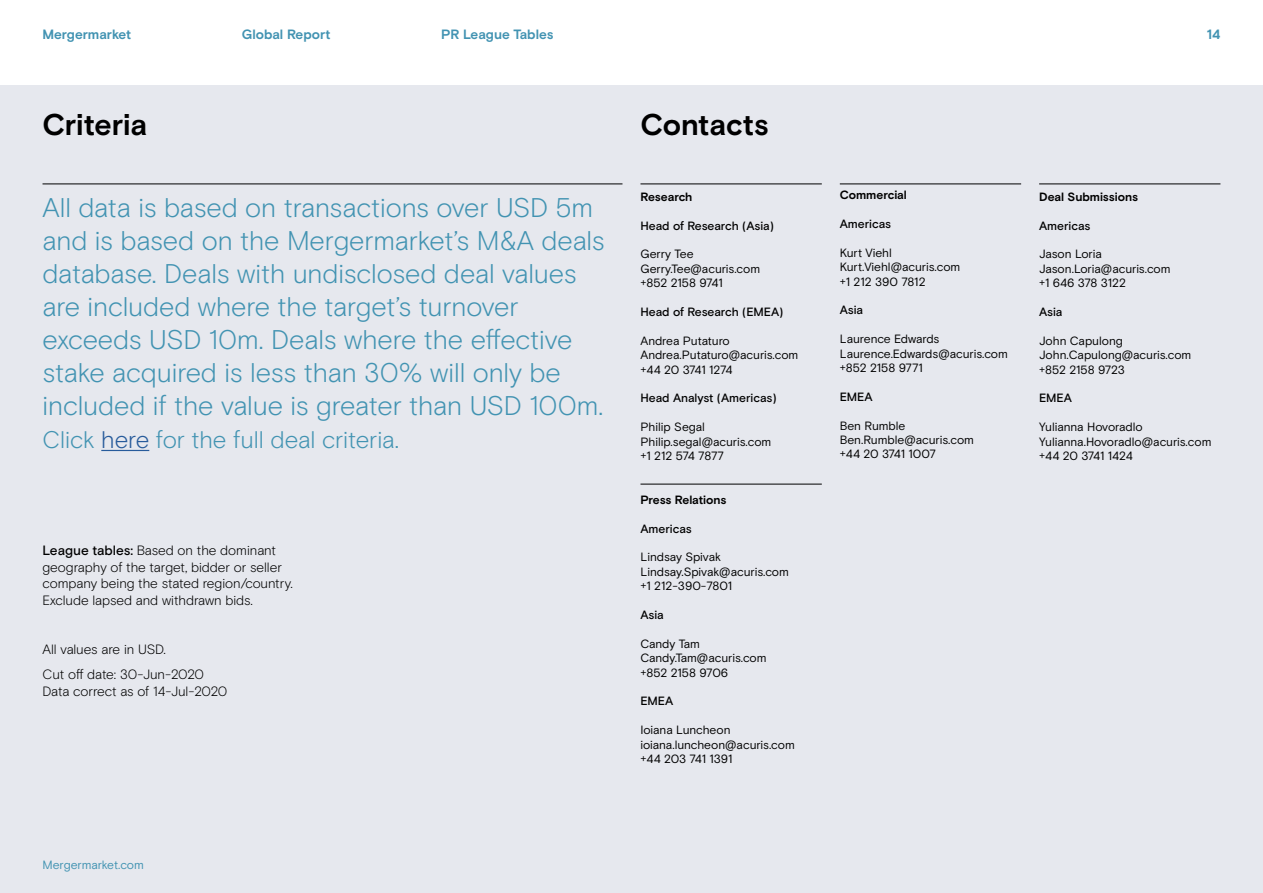
<style>
.page{position:relative;width:1263px;height:893px;background:#fff}
.page>*{position:absolute;margin:0;border:0;box-sizing:border-box;transform-origin:0 0}
.t1{font:700 30px "Basis Grotesque";letter-spacing:-.005em;color:#000}
.t2{font:300 27px/33px "Basis Grotesque";letter-spacing:-.005em;color:#4293b2}
.t3{font:300 24px "Basis Grotesque";color:#4293b2}
.t4{font:300 13.5px/16.5px "Basis Grotesque";letter-spacing:-.005em;color:#000}
.t5{font:700 13.5px "Basis Grotesque";color:#4293b2}
.t6{font:12px/14.4px "Basis Grotesque";letter-spacing:-.005em;color:#000}
.t7{font:500 12px "Basis Grotesque";letter-spacing:-.005em;color:#000}
.t8{font:700 12px "Basis Grotesque";letter-spacing:-.01em;color:#000}
.t9{font:12px "Basis Grotesque";letter-spacing:-.01em;color:#4293b2}
.s1{color:#275b9b}
.s2{font-weight:500}
</style>
<div class="page">
<div style="left:0;top:85px;width:1263px;height:808px;background:#e6e8ee"></div>
<hr style="left:43px;top:184px;width:579px;height:1px;background:#000">
<hr style="left:640px;top:184px;width:182px;height:1px;background:#000">
<hr style="left:840px;top:184px;width:181px;height:1px;background:#000">
<hr style="left:1039px;top:184px;width:181px;height:1px;background:#000">
<hr style="left:101px;top:450px;width:48px;height:1px;background:#275b9b">
<hr style="left:640px;top:484px;width:182px;height:1px;background:#000">
<p class="t5" style="left:43px;top:27px;width:90px">Mergermarket</p>
<p class="t5" style="left:242px;top:27px;width:90px">Global Report</p>
<p class="t5" style="left:441px;top:27px;width:114px">PR League Tables</p>
<p class="t5" style="left:1207px;top:27px;width:15px">14</p>
<h1 class="t1" style="left:43px;top:107px;width:106px">Criteria</h1>
<h1 class="t1" style="left:640px;top:107px;width:130px">Contacts</h1>
<p class="t2" style="left:43px;top:191px;width:564px">All data is based on transactions over USD 5m and is based on the Mergermarket’s M&amp;A deals database. Deals with undisclosed deal values are included where the target’s turnover exceeds USD 10m. Deals where the effective stake acquired is less than 30% will only be included if the value is greater than USD 100m.</p>
<h3 class="t3" style="left:43px;top:426px;width:358px">Click <span class="s1">here</span> for the full deal criteria.</h3>
<p class="t4" style="left:43px;top:542px;width:252px"><span class="s2">League tables:</span> Based on the dominant geography of the target, bidder or seller company being the stated region/country.<br>Exclude lapsed and withdrawn bids.</p>
<p class="t4" style="left:43px;top:637px;width:163px;line-height:24.8px">All values are in USD.<br>Cut off date: 30-Jun-2020</p>
<p class="t4" style="left:43px;top:682px;width:186px">Data correct as of 14-Jul-2020</p>
<p class="t8" style="left:640px;top:190px;width:54px">Research</p>
<p class="t7" style="left:640px;top:218px;width:135px">Head of Research (Asia)</p>
<p class="t6" style="left:640px;top:247px;width:121px">Gerry Tee<br>Gerry.Tee@acuris.com +852 2158 9741</p>
<p class="t7" style="left:640px;top:305px;width:144px">Head of Research (EMEA)</p>
<p class="t6" style="left:640px;top:333px;width:159px">Andrea Putaturo<br>Andrea.Putaturo@acuris.com +44 20 3741 1274</p>
<p class="t7" style="left:640px;top:391px;width:138px">Head Analyst (Americas)</p>
<p class="t6" style="left:640px;top:420px;width:132px">Philip Segal<br>Philip.segal@acuris.com +1 212 574 7877</p>
<p class="t8" style="left:640px;top:493px;width:88px">Press Relations</p>
<p class="t7" style="left:640px;top:521px;width:53px">Americas</p>
<p class="t6" style="left:640px;top:550px;width:150px">Lindsay Spivak<br>Lindsay.Spivak@acuris.com +1 212-390-7801</p>
<p class="t7" style="left:640px;top:608px;width:25px">Asia</p>
<p class="t6" style="left:640px;top:636px;width:128px">Candy Tam<br>Candy.Tam@acuris.com +852 2158 9706</p>
<p class="t7" style="left:640px;top:694px;width:34px">EMEA</p>
<p class="t6" style="left:640px;top:723px;width:156px">Ioiana Luncheon ioiana.luncheon@acuris.com +44 203 741 1391</p>
<p class="t9" style="left:43px;top:858px;width:103px">Mergermarket.com</p>
<p class="t8" style="left:840px;top:188px;width:69px">Commercial</p>
<p class="t7" style="left:840px;top:217px;width:53px">Americas</p>
<p class="t6" style="left:840px;top:245px;width:122px">Kurt Viehl<br>Kurt.Viehl@acuris.com +1 212 390 7812</p>
<p class="t7" style="left:840px;top:303px;width:25px">Asia</p>
<p class="t6" style="left:840px;top:332px;width:170px">Laurence Edwards<br>Laurence.Edwards@acuris.com +852 2158 9771</p>
<p class="t7" style="left:840px;top:390px;width:34px">EMEA</p>
<p class="t6" style="left:840px;top:418px;width:136px">Ben Rumble<br>Ben.Rumble@acuris.com +44 20 3741 1007</p>
<p class="t8" style="left:1039px;top:190px;width:100px">Deal Submissions</p>
<p class="t7" style="left:1039px;top:218px;width:53px">Americas</p>
<p class="t6" style="left:1039px;top:247px;width:133px">Jason Loria<br>Jason.Loria@acuris.com +1 646 378 3122</p>
<p class="t7" style="left:1039px;top:305px;width:25px">Asia</p>
<p class="t6" style="left:1039px;top:333px;width:154px">John Capulong<br>John.Capulong@acuris.com +852 2158 9723</p>
<p class="t7" style="left:1039px;top:391px;width:34px">EMEA</p>
<p class="t6" style="left:1039px;top:420px;width:174px">Yulianna Hovoradlo<br>Yulianna.Hovoradlo@acuris.com +44 20 3741 1424</p>
</div>
